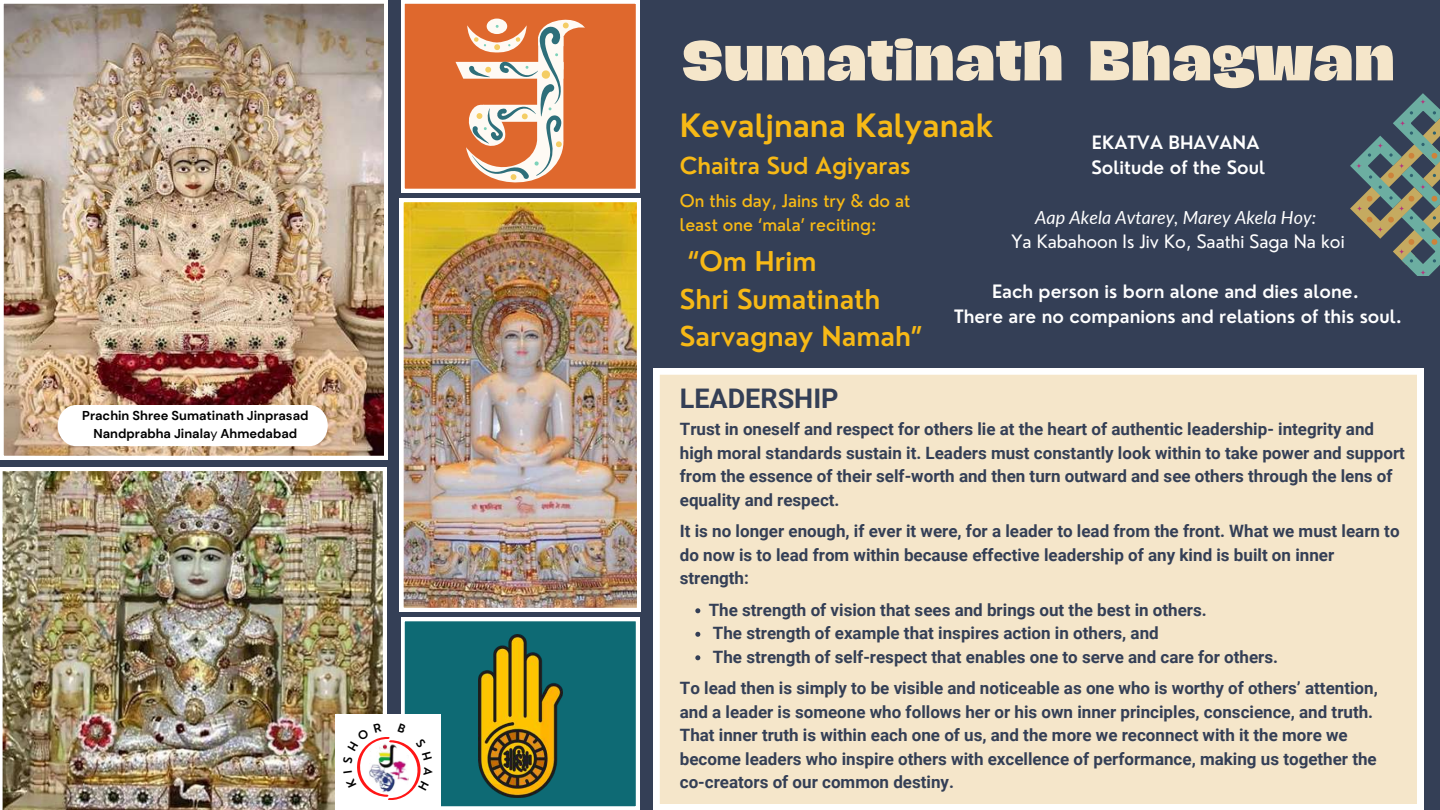
<style>
.page{position:relative;width:1440px;height:810px;background:#343f56}
.page>*{position:absolute;margin:0;border:0;box-sizing:border-box;transform-origin:0 0}
.t1{font:800 51.4px "Hagrid";letter-spacing:.005em;color:#f5e6ca}
.t2{font:600 31.4px "Nourd";color:#f7b916}
.t3{font:700 27px "Roboto";color:#343f56}
.t4{font:600 26.6px/37.3px "Nourd";color:#f7b916}
.t5{font:600 22.8px "Nourd";color:#f7b916}
.t6{font:600 18px/24.8px "Nourd";color:#fff}
.t7{font:18px "Nourd";color:#fff}
.t8{font:italic 18px "Lato";color:#fff}
.t9{font:500 17.1px/23.8px "Nourd";color:#f7b916}
.t10{font:700 17px/23.5px "Roboto";color:#343f56}
.t11{font:700 12.9px/18px "DM Sans";color:#000;text-align:center}
.s1{font-weight:400}
</style>
<div class="page">
<img style="left:0;top:0;width:388px;height:459px">
<img style="left:0;top:467px;width:387px;height:343px">
<img style="left:400px;top:198px;width:241px;height:414px">
<div style="left:654px;top:369px;width:769px;height:441px;background:#f5e6ca"></div>
<svg style="left:401px;top:0;width:239px;height:192px;background:#df895d"></svg>
<div style="left:335px;top:714px;width:106px;height:96px;background:#fff"></div>
<svg style="left:1350px;top:93px;width:90px;height:182px"></svg>
<svg style="left:695px;top:608px;width:5px;height:5px"></svg>
<svg style="left:695px;top:632px;width:5px;height:5px"></svg>
<svg style="left:695px;top:655px;width:5px;height:5px"></svg>
<div style="left:58px;top:405px;width:270px;height:41px;background:#fff"></div>
<img style="left:343px;top:618px;width:297px;height:192px">
<p class="t11" style="left:82px;top:407px;width:228px">Prachin Shree Sumatinath Jinprasad<br>Nandprabha Jinala<span class="s1">y</span> Ahmedabad</p>
<h1 class="t1" style="left:682px;top:35px;width:715px">Sumatinath Bhagwan</h1>
<h2 class="t2" style="left:680px;top:106px;width:315px">Kevaljnana Kalyanak</h2>
<h3 class="t5" style="left:680px;top:151px;width:232px">Chaitra Sud Agiyaras</h3>
<p class="t6" style="left:1091px;top:130px;width:175px">EKATVA BHAVANA<br>Solitude of the Soul</p>
<p class="t8" style="left:1035px;top:206px;width:282px">Aap Akela Avtarey, Marey Akela Hoy:</p>
<p class="t7" style="left:1011px;top:230px;width:335px">Ya Kabahoon Is Jiv Ko, Saathi Saga Na koi</p>
<p class="t6" style="left:954px;top:279px;width:450px;text-align:center">Each person is born alone and dies alone.<br>There are no companions and relations of this soul.</p>
<p class="t9" style="left:680px;top:189px;width:232px">On this day, Jains try &amp; do at least one ‘mala’ reciting:</p>
<h3 class="t4" style="left:680px;top:243px;width:244px;text-indent:8px">“Om Hrim<br>Shri Sumatinath<br>Sarvagnay Namah”</h3>
<h3 class="t3" style="left:680px;top:383px;width:160px">LEADERSHIP</h3>
<p class="t10" style="left:680px;top:418px;width:727px">Trust in oneself and respect for others lie at the heart of authentic leadership- integrity and high moral standards sustain it. Leaders must constantly look within to take power and support from the essence of their self-worth and then turn outward and see others through the lens of equality and respect.</p>
<p class="t10" style="left:680px;top:520px;width:721px">It is no longer enough, if ever it were, for a leader to lead from the front. What we must learn to do now is to lead from within because effective leadership of any kind is built on inner strength:</p>
<p class="t10" style="left:709px;top:598px;width:571px">The strength of vision that sees and brings out the best in others.<br>The strength of example that inspires action in others, and<br>The strength of self-respect that enables one to serve and care for others.</p>
<p class="t10" style="left:680px;top:677px;width:700px">To lead then is simply to be visible and noticeable as one who is worthy of others’ attention, and a leader is someone who follows her or his own inner principles, conscience, and truth.<br>That inner truth is within each one of us, and the more we reconnect with it the more we become leaders who inspire others with excellence of performance, making us together the co-creators of our common destiny.</p>
</div>
